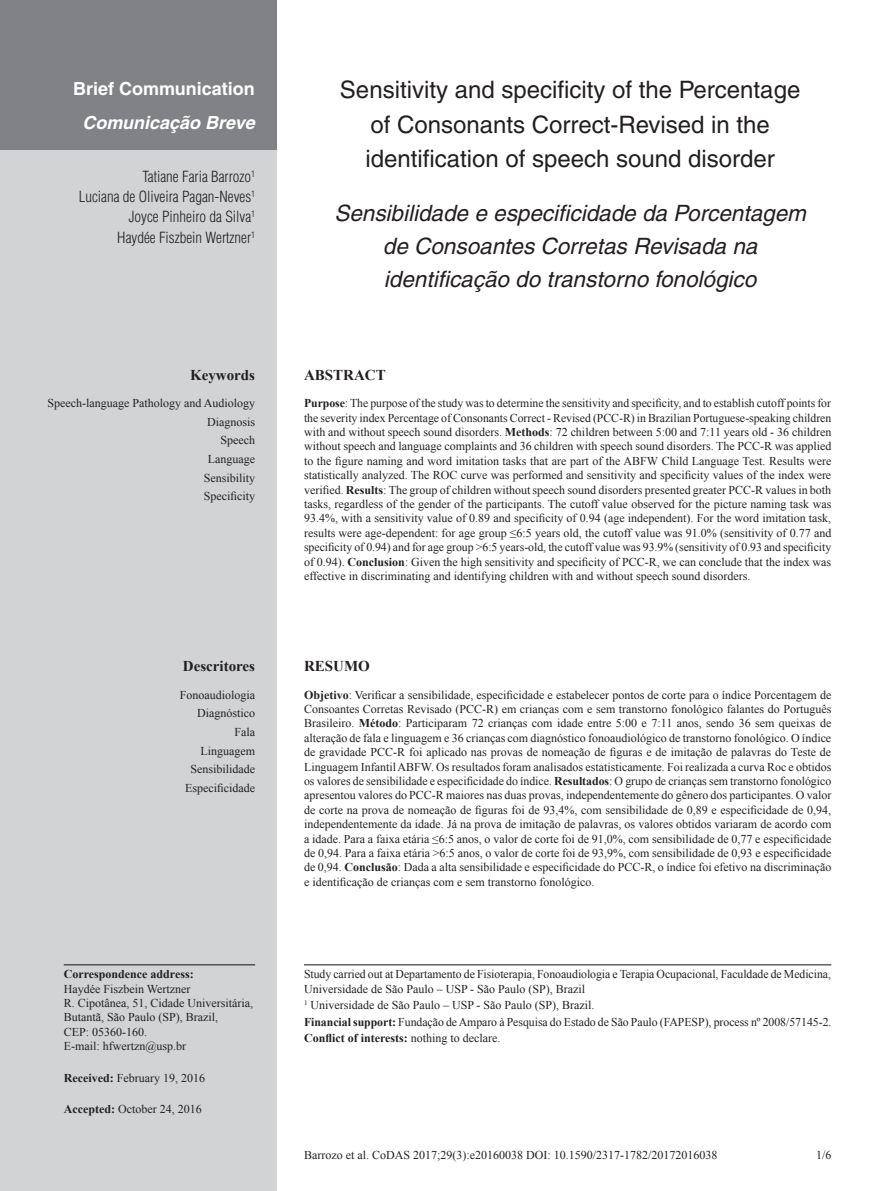
<style>
.page{position:relative;width:893px;height:1191px;background:#fff}
.page>*{position:absolute;margin:0;border:0;box-sizing:border-box;transform-origin:0 0}
.ArticleTitle{font:24px/34.5px "Helvetica";color:#231f20;text-align:center}
.ArticleTitle-Trans1{font:italic 22.5px/33px "Helvetica";color:#231f20;text-align:center}
.ArticleTypeAlt{font:700 18px "Helvetica";color:#fff}
.ArticleType-Trans1Al{font:italic 700 18px "Helvetica";color:#fff}
.Authors{font:300 condensed 15px "Helvetica";color:#231f20}
.KeywordsTitle{font:700 15px "Times New Roman";color:#231f20}
.AbstractTitle{font:700 15px "Times New Roman";color:#231f20}
.AbstractTitle-Trans1{font:700 15px "Times New Roman";color:#231f20}
.Abstract-Trans1{font:12px/14.4px "Times New Roman";color:#231f20;text-align:justify}
.Abstract{font:12px/14.4px "Times New Roman";color:#231f20;text-align:justify}
.Keywords{font:12px "Times New Roman";color:#231f20}
.fnArticleOther{font:12px/14.4px "Times New Roman";letter-spacing:-.005em;color:#231f20}
.Correspondence{font:12px/14.4px "Times New Roman";color:#231f20}
.fnFinancial-disclosu{font:12px "Times New Roman";color:#231f20}
.pubNameFooter{font:12px "Times New Roman";color:#231f20}
.Affiliations{font:12px "Times New Roman";color:#231f20}
.History{font:12px "Times New Roman";color:#231f20}
.fnConflict{font:700 12px "Times New Roman";color:#231f20}
.pagenumber{font:12px "Times New Roman";color:#231f20}
.s1{font-weight:700}
.s2{font-weight:400}
</style>
<div class="page">
<div style="left:0;top:149px;width:276px;height:1042px;background:#d1d3d4"></div>
<div style="left:0;top:0;width:276px;height:149px;background:#808285"></div>
<hr style="left:64px;top:964px;width:191px;height:1px;background:#231f20">
<hr style="left:304px;top:964px;width:527px;height:1px;background:#231f20">
<p class="ArticleTypeAlt" style="left:73px;top:77px;width:183px">Brief Communication</p>
<p class="ArticleType-Trans1Al" style="left:82px;top:112px;width:174px">Comunicação Breve</p>
<p class="Authors" style="left:142px;top:167px;width:114px">Tatiane Faria Barrozo<sup>1</sup></p>
<p class="Authors" style="left:79px;top:187px;width:178px">Luciana de Oliveira Pagan-Neves<sup>1</sup></p>
<p class="Authors" style="left:129px;top:208px;width:128px">Joyce Pinheiro da Silva<sup>1</sup></p>
<p class="Authors" style="left:117px;top:228px;width:139px">Haydée Fiszbein Wertzner<sup>1</sup></p>
<p class="KeywordsTitle" style="left:190px;top:364px;width:66px">Keywords</p>
<p class="Keywords" style="left:47px;top:395px;width:209px">Speech-language Pathology and Audiology</p>
<p class="Keywords" style="left:207px;top:414px;width:49px">Diagnosis</p>
<p class="Keywords" style="left:220px;top:432px;width:36px">Speech</p>
<p class="Keywords" style="left:208px;top:451px;width:49px">Language</p>
<p class="Keywords" style="left:204px;top:470px;width:53px">Sensibility</p>
<p class="Keywords" style="left:204px;top:488px;width:53px">Specificity</p>
<p class="KeywordsTitle" style="left:183px;top:656px;width:74px">Descritores</p>
<p class="Keywords" style="left:180px;top:686px;width:77px">Fonoaudiologia</p>
<p class="Keywords" style="left:197px;top:705px;width:59px">Diagnóstico</p>
<p class="Keywords" style="left:234px;top:724px;width:22px">Fala</p>
<p class="Keywords" style="left:200px;top:742px;width:56px">Linguagem</p>
<p class="Keywords" style="left:190px;top:761px;width:66px">Sensibilidade</p>
<p class="Keywords" style="left:185px;top:780px;width:71px">Especificidade</p>
<p class="Correspondence" style="left:64px;top:966px;width:191px"><span class="s1">Correspondence address:<br></span>Haydée Fiszbein Wertzner<br>R. Cipotânea, 51, Cidade Universitária,<br>Butantã, São Paulo (SP), Brazil,<br>CEP: 05360-160.<br>E-mail: hfwertzn@usp.br</p>
<p class="History" style="left:64px;top:1069px;width:143px"><span class="s1">Received:</span> February 19, 2016</p>
<p class="History" style="left:64px;top:1101px;width:139px"><span class="s1">Accepted:</span> October 24, 2016</p>
<p class="ArticleTitle" style="left:340px;top:72px;width:462px">Sensitivity and specificity of the Percentage of Consonants Correct-Revised in the identification of speech sound disorder</p>
<p class="ArticleTitle-Trans1" style="left:334px;top:197px;width:473px">Sensibilidade e especificidade da Porcentagem de Consoantes Corretas Revisada na identificação do transtorno fonológico</p>
<p class="AbstractTitle" style="left:304px;top:364px;width:83px">ABSTRACT</p>
<p class="Abstract" style="left:304px;top:396px;width:529px"><span class="s1">Purpose</span>: The purpose of the study was to determine the sensitivity and specificity, and to establish cutoff points for the severity index Percentage of Consonants Correct - Revised (PCC-R) in Brazilian Portuguese‑speaking children with and without speech sound disorders. <span class="s1">Methods</span>: 72 children between 5:00 and 7:11 years old - 36 children without speech and language complaints and 36 children with speech sound disorders. The PCC-R was applied to the figure naming and word imitation tasks that are part of the ABFW Child Language Test. Results were statistically analyzed. The ROC curve was performed and sensitivity and specificity values of the index were verified. <span class="s1">Results</span>: The group of children without speech sound disorders presented greater PCC-R values in both tasks, regardless of the gender of the participants. The cutoff value observed for the picture naming task was 93.4%, with a sensitivity value of 0.89 and specificity of 0.94 (age independent). For the word imitation task, results were age-dependent: for age group ≤6:5 years old, the cutoff value was 91.0% (sensitivity of 0.77 and specificity of 0.94) and for age group &gt;6:5 years-old, the cutoff value was 93.9% (sensitivity of 0.93 and specificity of 0.94). <span class="s1">Conclusion</span>: Given the high sensitivity and specificity of PCC-R, we can conclude that the index was effective in discriminating and identifying children with and without speech sound disorders.</p>
<p class="AbstractTitle-Trans1" style="left:304px;top:656px;width:67px">RESUMO</p>
<p class="Abstract-Trans1" style="left:304px;top:687px;width:529px"><span class="s1">Objetivo</span>: Verificar a sensibilidade, especificidade e estabelecer pontos de corte para o índice Porcentagem de Consoantes Corretas Revisado (PCC-R) em crianças com e sem transtorno fonológico falantes do Português Brasileiro. <span class="s1">Método</span>: Participaram 72 crianças com idade entre 5:00 e 7:11 anos, sendo 36 sem queixas de alteração de fala e linguagem e 36 crianças com diagnóstico fonoaudiológico de transtorno fonológico. O índice de gravidade PCC-R foi aplicado nas provas de nomeação de figuras e de imitação de palavras do Teste de Linguagem Infantil ABFW. Os resultados foram analisados estatisticamente. Foi realizada a curva Roc e obtidos os valores de sensibilidade e especificidade do índice. <span class="s1">Resultados</span>: O grupo de crianças sem transtorno fonológico apresentou valores do PCC-R maiores nas duas provas, independentemente do gênero dos participantes. O valor de corte na prova de nomeação de figuras foi de 93,4%, com sensibilidade de 0,89 e especificidade de 0,94, independentemente da idade. Já na prova de imitação de palavras, os valores obtidos variaram de acordo com a idade. Para a faixa etária ≤6:5 anos, o valor de corte foi de 91,0%, com sensibilidade de 0,77 e especificidade de 0,94. Para a faixa etária &gt;6:5 anos, o valor de corte foi de 93,9%, com sensibilidade de 0,93 e especificidade de 0,94. <span class="s1">Conclusão</span>: Dada a alta sensibilidade e especificidade do PCC-R, o índice foi efetivo na discriminação e identificação de crianças com e sem transtorno fonológico.</p>
<p class="fnArticleOther" style="left:304px;top:966px;width:528px">Study carried out at Departamento de Fisioterapia, Fonoaudiologia e Terapia Ocupacional, Faculdade de Medicina,<br>Universidade de São Paulo – USP - São Paulo (SP), Brazil</p>
<p class="Affiliations" style="left:304px;top:997px;width:292px"><sup>1</sup> Universidade de São Paulo – USP - São Paulo (SP), Brazil.</p>
<p class="fnFinancial-disclosu" style="left:304px;top:1013px;width:529px"><span class="s1">Financial support:</span> Fundação de Amparo à Pesquisa do Estado de São Paulo (FAPESP), process nº 2008/57145-2.</p>
<p class="fnConflict" style="left:304px;top:1029px;width:198px">Conflict of interests: <span class="s2">nothing to declare.</span></p>
<p class="pubNameFooter" style="left:304px;top:1147px;width:415px">Barrozo et al. CoDAS 2017;29(3):e20160038 DOI: 10.1590/2317-1782/20172016038</p>
<p class="pagenumber" style="left:816px;top:1147px;width:17px">1/6</p>
</div>
